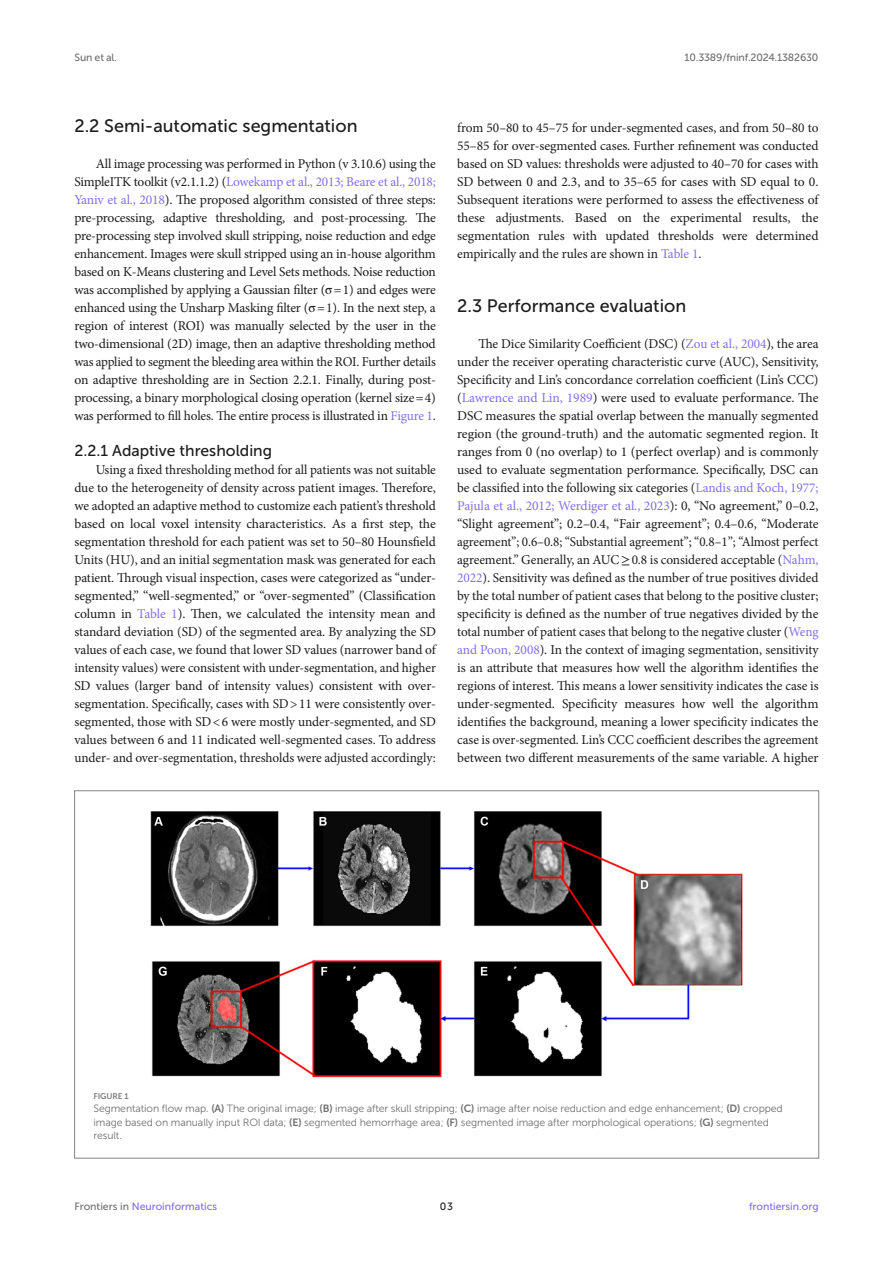
<style>
.page{position:relative;width:893px;height:1263px;background:#fff}
.page>*{position:absolute;margin:0;border:0;box-sizing:border-box;transform-origin:0 0}
.HEAD_2{font:18px "Museo Sans 500";color:#1b1c1b}
.HEAD_3{font:15.75px "Museo Sans 500";color:#1b1c1b}
.TEXT_FLUSH{font:13.5px/18px "Minion Pro";letter-spacing:-.01em;color:#1b1c1b;text-align:justify}
.FIG_LEG{font:10.5px/13.5px "Museo Sans 300";letter-spacing:-.01em;color:#706f70}
.t1{font:10.5px "Museo Sans 500";color:#856df0}
.t2{font:10.5px "Museo Sans 500";letter-spacing:-.015em;color:#706f70}
.t3{font:10.5px "Museo Sans 500";color:#1b1c1b}
.FIG_HD{font:8.25px "Museo Sans 700";letter-spacing:-.01em;color:#7e7f7f}
.s1{color:#856df0}
.s2{font-family:"STIX General"}
.s3{font-family:"Museo Sans 700"}
.s4{color:#706f70}
</style>
<div class="page">
<img style="left:150px;top:811px;width:593px;height:267px">
<p class="t2" style="left:74px;top:51px;width:44px">Sun et al.</p>
<p class="t2" style="left:685px;top:51px;width:135px">10.3389/fninf.2024.1382630</p>
<p class="HEAD_2" style="left:74px;top:116px;width:285px">2.2 Semi-automatic segmentation</p>
<p class="TEXT_FLUSH" style="left:74px;top:155px;width:363px;text-indent:21px">All image processing was performed in Python (v 3.10.6) using the SimpleITK toolkit (v2.1.1.2) (<span class="s1">Lowekamp et al., 2013; Beare et al., 2018; Yaniv et al., 2018</span>). The proposed algorithm consisted of three steps: pre-processing, adaptive thresholding, and post-processing. The pre-processing step involved skull stripping, noise reduction and edge enhancement. Images were skull stripped using an in-house algorithm based on K-Means clustering and Level Sets methods. Noise reduction was accomplished by applying a Gaussian filter (<span class="s2">σ</span>=1) and edges were enhanced using the Unsharp Masking filter (<span class="s2">σ</span>=1). In the next step, a region of interest (ROI) was manually selected by the user in the two-dimensional (2D) image, then an adaptive thresholding method was applied to segment the bleeding area within the ROI. Further details on adaptive thresholding are in Section 2.2.1. Finally, during post&shy;processing, a binary morphological closing operation (kernel size=4) was performed to fill holes. The entire process is illustrated in <span class="s1">Figure 1</span>.</p>
<p class="HEAD_3" style="left:74px;top:442px;width:199px">2.2.1 Adaptive thresholding</p>
<p class="TEXT_FLUSH" style="left:74px;top:461px;width:363px;text-indent:21px">Using a fixed thresholding method for all patients was not suitable due to the heterogeneity of density across patient images. Therefore, we adopted an adaptive method to customize each patient’s threshold based on local voxel intensity characteristics. As a first step, the segmentation threshold for each patient was set to 50–80 Hounsfield Units (HU), and an initial segmentation mask was generated for each patient. Through visual inspection, cases were categorized as “under&shy;segmented,” “well-segmented,” or “over-segmented” (Classification column in <span class="s1">Table 1</span>). Then, we calculated the intensity mean and standard deviation (SD) of the segmented area. By analyzing the SD values of each case, we found that lower SD values (narrower band of intensity values) were consistent with under-segmentation, and higher SD values (larger band of intensity values) consistent with over&shy;segmentation. Specifically, cases with SD&gt;11 were consistently over&shy;segmented, those with SD&lt;6 were mostly under-segmented, and SD values between 6 and 11 indicated well-segmented cases. To address under- and over-segmentation, thresholds were adjusted accordingly:</p>
<p class="TEXT_FLUSH" style="left:457px;top:119px;width:363px">from 50–80 to 45–75 for under-segmented cases, and from 50–80 to 55–85 for over-segmented cases. Further refinement was conducted based on SD values: thresholds were adjusted to 40–70 for cases with SD between 0 and 2.3, and to 35–65 for cases with SD equal to 0.<br>Subsequent iterations were performed to assess the effectiveness of these adjustments. Based on the experimental results, the segmentation rules with updated thresholds were determined empirically and the rules are shown in <span class="s1">Table 1</span>.</p>
<p class="HEAD_2" style="left:457px;top:296px;width:231px">2.3 Performance evaluation</p>
<p class="TEXT_FLUSH" style="left:457px;top:335px;width:363px;text-indent:21px">The Dice Similarity Coefficient (DSC) (<span class="s1">Zou et al., 2004</span>), the area under the receiver operating characteristic curve (AUC), Sensitivity, Specificity and Lin’s concordance correlation coefficient (Lin’s CCC) (<span class="s1">Lawrence and Lin, 1989</span>) were used to evaluate performance. The DSC measures the spatial overlap between the manually segmented region (the ground-truth) and the automatic segmented region. It ranges from 0 (no overlap) to 1 (perfect overlap) and is commonly used to evaluate segmentation performance. Specifically, DSC can be classified into the following six categories (<span class="s1">Landis and Koch, 1977; Pajula et al., 2012; Werdiger et al., 2023</span>): 0, “No agreement,” 0–0.2, “Slight agreement”; 0.2–0.4, “Fair agreement”; 0.4–0.6, “Moderate agreement”; 0.6–0.8; “Substantial agreement”; “0.8–1”; “Almost perfect agreement.” Generally, an AUC<span class="s2">≥</span>0.8 is considered acceptable (<span class="s1">Nahm, 2022</span>). Sensitivity was defined as the number of true positives divided by the total number of patient cases that belong to the positive cluster; specificity is defined as the number of true negatives divided by the total number of patient cases that belong to the negative cluster (<span class="s1">Weng and Poon, 2008</span>). In the context of imaging segmentation, sensitivity is an attribute that measures how well the algorithm identifies the regions of interest. This means a lower sensitivity indicates the case is under-segmented. Specificity measures how well the algorithm identifies the background, meaning a lower specificity indicates the case is over-segmented. Lin’s CCC coefficient describes the agreement between two different measurements of the same variable. A higher</p>
<p class="FIG_HD" style="left:94px;top:1091px;width:37px">FIGURE 1</p>
<p class="FIG_LEG" style="left:94px;top:1102px;width:691px">Segmentation flow map. <span class="s3">(A)</span> The original image; <span class="s3">(B)</span> image after skull stripping; <span class="s3">(C)</span> image after noise reduction and edge enhancement; <span class="s3">(D)</span> cropped image based on manually input ROI data; <span class="s3">(E)</span> segmented hemorrhage area; <span class="s3">(F)</span> segmented image after morphological operations; <span class="s3">(G)</span> segmented result.</p>
<p class="t1" style="left:74px;top:1200px;width:144px"><span class="s4">Frontiers in</span> Neuroinformatics</p>
<p class="t3" style="left:440px;top:1200px;width:15px">03</p>
<p class="t1" style="left:749px;top:1200px;width:71px">frontiersin.org</p>
</div>
